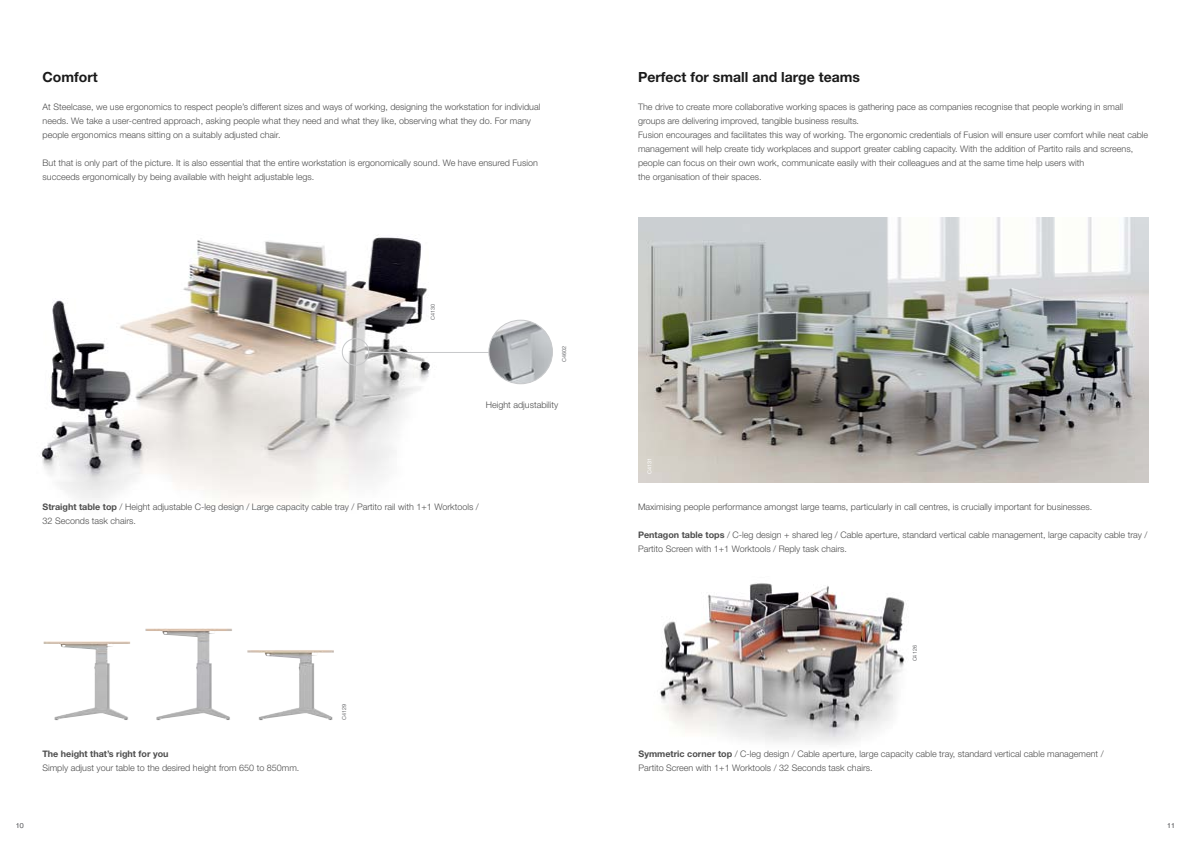
<style>
.page{position:relative;width:1191px;height:842px;background:#fff}
.page>*{position:absolute;margin:0;border:0;box-sizing:border-box;transform-origin:0 0}
.t1{font:700 14px "Helvetica Neue";color:#1a1a1a}
.t2{font:300 9px/14px "Helvetica Neue";color:#4d4d4d}
.t3{font:700 9px "Helvetica Neue";color:#4d4d4d}
.t4{font:300 7px "Helvetica Neue";color:#6d6e71}
.t5{font:5.5px "Helvetica Neue";color:#6d6e71}
.t6{font:5.5px "Helvetica Neue";color:#fff}
.s1{font-weight:700}
</style>
<div class="page">
<img style="left:660px;top:583px;width:245px;height:161px">
<img style="left:41px;top:234px;width:389px;height:266px">
<div style="left:342px;top:338px;width:27px;height:28px;border:1px solid #c7c8ca;border-radius:50%"></div>
<hr style="left:370px;top:352px;width:119px;height:1px;background:#c7c8ca">
<img style="left:489px;top:320px;width:63px;height:64px;border-radius:32px">
<div style="left:488px;top:320px;width:65px;height:64px;border:1px solid #c7c8ca;border-radius:50%"></div>
<img style="left:638px;top:218px;width:510px;height:265px">
<img style="left:44px;top:628px;width:188px;height:92px">
<h1 class="t1" style="left:43px;top:68px;width:57px">Comfort</h1>
<p class="t2" style="left:43px;top:99px;width:499px">At Steelcase, we use ergonomics to respect people’s different sizes and ways of working, designing the workstation for individual needs. We take a user-centred approach, asking people what they need and what they like, observing what they do. For many people ergonomics means sitting on a suitably adjusted chair.</p>
<p class="t2" style="left:43px;top:155px;width:497px">But that is only part of the picture. It is also essential that the entire workstation is ergonomically sound. We have ensured Fusion succeeds ergonomically by being available with height adjustable legs.</p>
<p class="t5" style="left:429px;top:320px;width:18px;rotate:-90deg">C4130</p>
<p class="t5" style="left:561px;top:362px;width:18px;rotate:-90deg">C4602</p>
<p class="t2" style="left:486px;top:397px;width:74px">Height adjustability</p>
<p class="t2" style="left:43px;top:499px;width:438px"><span class="s1">Straight table top</span> / Height adjustable C-leg design / Large capacity cable tray / Partito rail with 1+1 Worktools /<br>32 Seconds task chairs.</p>
<p class="t3" style="left:42px;top:748px;width:128px">The height that’s right for you</p>
<p class="t2" style="left:42px;top:760px;width:258px">Simply adjust your table to the desired height from 650 to 850mm.</p>
<p class="t5" style="left:341px;top:720px;width:18px;rotate:-90deg">C4129</p>
<h1 class="t1" style="left:638px;top:68px;width:223px">Perfect for small and large teams</h1>
<p class="t2" style="left:638px;top:99px;width:511px">The drive to create more collaborative working spaces is gathering pace as companies recognise that people working in small groups are delivering improved, tangible business results.<br>Fusion encourages and facilitates this way of working. The ergonomic credentials of Fusion will ensure user comfort while neat cable management will help create tidy workplaces and support greater cabling capacity. With the addition of Partito rails and screens, people can focus on their own work, communicate easily with their colleagues and at the same time help users with<br>the organisation of their spaces.</p>
<p class="t6" style="left:646px;top:474px;width:18px;rotate:-90deg">C4131</p>
<p class="t2" style="left:638px;top:499px;width:456px">Maximising people performance amongst large teams, particularly in call centres, is crucially important for businesses.</p>
<p class="t2" style="left:638px;top:527px;width:511px"><span class="s1">Pentagon table tops</span> / C-leg design + shared leg / Cable aperture, standard vertical cable management, large capacity cable tray /<br>Partito Screen with 1+1 Worktools / Reply task chairs.</p>
<p class="t5" style="left:911px;top:661px;width:18px;rotate:-90deg">C4126</p>
<p class="t2" style="left:638px;top:747px;width:467px"><span class="s1">Symmetric corner top</span> / C-leg design / Cable aperture, large capacity cable tray, standard vertical cable management /<br>Partito Screen with 1+1 Worktools / 32 Seconds task chairs.</p>
<p class="t4" style="left:16px;top:821px;width:9px">10</p>
<p class="t4" style="left:1167px;top:821px;width:9px">11</p>
</div>
